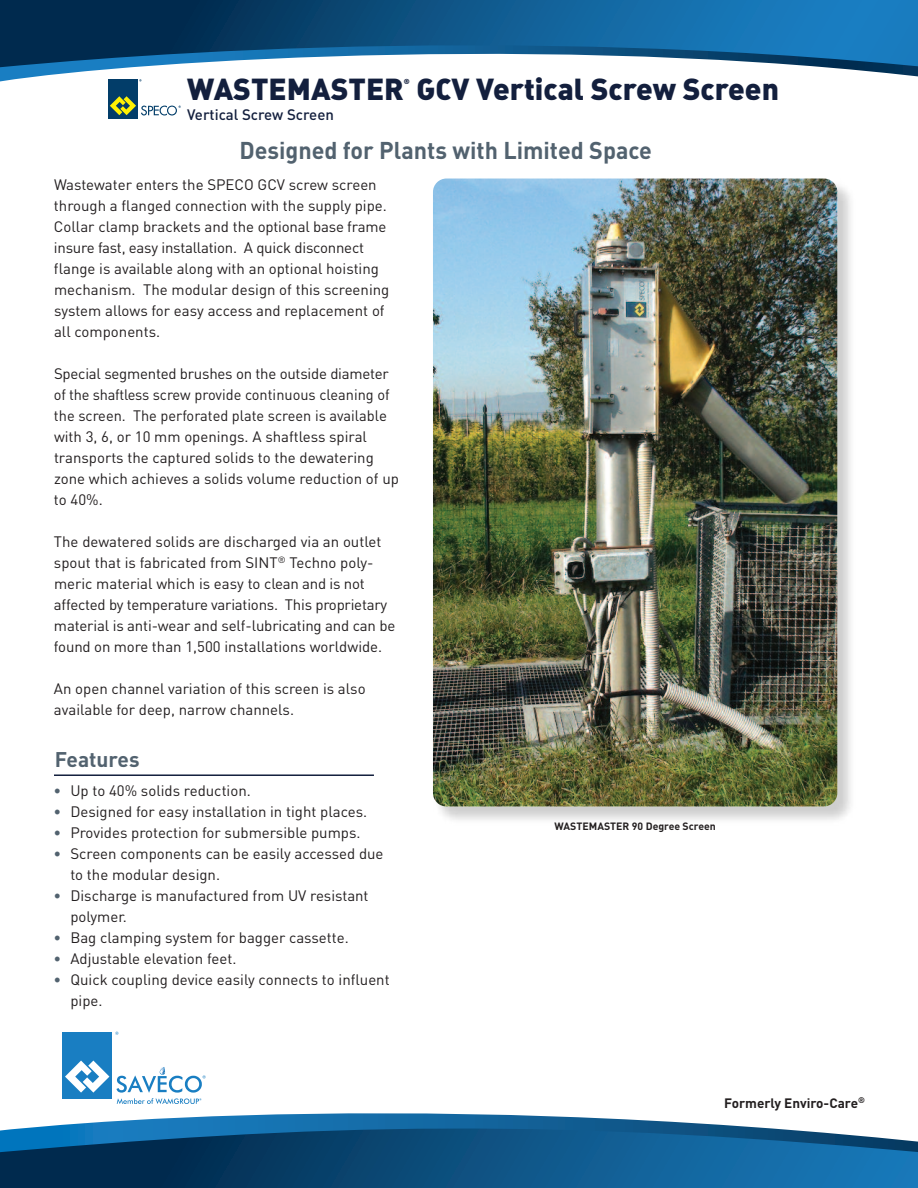
<style>
.page{position:relative;width:918px;height:1188px;background:#fff}
.page>*{position:absolute;margin:0;border:0;box-sizing:border-box;transform-origin:0 0}
.t1{font:30px "DIN Black Alternate";color:#131f3d}
.t2{font:700 24px "DIN";color:#52626f}
.t3{font:700 21px "DIN";color:#52626f}
.t4{font:15px/21px "DIN";color:#231f20}
.t5{font:500 15px "DIN";color:#131f3d}
.t6{font:700 13.5px "DIN";color:#231f20}
.t7{font:700 10.5px "DIN";color:#231f20}
.t8{font:7.2px "DIN Black Alternate";color:#131f3d}
.s1{font-weight:700;color:#52626f}
</style>
<div class="page">
<svg style="left:0;top:0;width:918px;height:17px;background:#0d5385"></svg>
<svg style="left:0;top:17px;width:918px;height:65px"></svg>
<svg style="left:0;top:1088px;width:918px;height:100px"></svg>
<div style="left:62px;top:1032px;width:50px;height:67px;background:#197ec2"></div>
<svg style="left:65px;top:1061px;width:44px;height:32px"></svg>
<svg style="left:117px;top:1067px;width:89px;height:37px"></svg>
<img style="left:433px;top:178px;width:418px;height:642px">
<img style="left:433px;top:179px;width:404px;height:628px;border-radius:14px">
<div style="left:108px;top:79px;width:30px;height:40px;background:#023d69"></div>
<svg style="left:110px;top:96px;width:71px;height:20px"></svg>
<hr style="left:54px;top:774px;width:320px;height:2px;background:#131f3d">
<h1 class="t1" style="left:187px;top:72px;width:593px">WASTEMASTER GCV Vertical Screw Screen</h1>
<p class="t8" style="left:404px;top:78px;width:7px">®</p>
<p class="t5" style="left:187px;top:106px;width:148px">Vertical Screw Screen</p>
<h2 class="t2" style="left:239px;top:137px;width:414px">Designed for Plants with Limited Space</h2>
<p class="t4" style="left:54px;top:174px;width:337px">Wastewater enters the SPECO GCV screw screen through a flanged connection with the supply pipe.<br>Collar clamp brackets and the optional base frame insure fast, easy installation. A quick disconnect flange is available along with an optional hoisting mechanism. The modular design of this screening system allows for easy access and replacement of all components.</p>
<p class="t4" style="left:54px;top:363px;width:346px">Special segmented brushes on the outside diameter of the shaftless screw provide continuous cleaning of the screen. The perforated plate screen is available with 3, 6, or 10 mm openings. A shaftless spiral transports the captured solids to the dewatering zone which achieves a solids volume reduction of up to 40%.</p>
<p class="t4" style="left:54px;top:531px;width:343px">The dewatered solids are discharged via an outlet spout that is fabricated from SINT<sup>®</sup> Techno poly&shy;meric material which is easy to clean and is not affected by temperature variations. This proprietary material is anti-wear and self-lubricating and can be found on more than 1,500 installations worldwide.</p>
<p class="t4" style="left:54px;top:678px;width:313px">An open channel variation of this screen is also available for deep, narrow channels.</p>
<h3 class="t3" style="left:55px;top:748px;width:86px">Features</h3>
<p class="t4" style="left:54px;top:780px;width:198px"><span class="s1">•</span> Up to 40% solids reduction.</p>
<p class="t4" style="left:54px;top:801px;width:315px"><span class="s1">•</span> Designed for easy installation in tight places.</p>
<p class="t4" style="left:54px;top:822px;width:308px"><span class="s1">•</span> Provides protection for submersible pumps.</p>
<p class="t4" style="left:70px;top:843px;width:315px;text-indent:-16px"><span class="s1">•</span> Screen components can be easily accessed due to the modular design.</p>
<p class="t4" style="left:70px;top:885px;width:300px;text-indent:-16px"><span class="s1">•</span> Discharge is manufactured from UV resistant polymer.</p>
<p class="t4" style="left:54px;top:927px;width:296px"><span class="s1">•</span> Bag clamping system for bagger cassette.</p>
<p class="t4" style="left:54px;top:948px;width:184px"><span class="s1">•</span> Adjustable elevation feet.</p>
<p class="t4" style="left:70px;top:969px;width:321px;text-indent:-16px"><span class="s1">•</span> Quick coupling device easily connects to influent pipe.</p>
<p class="t7" style="left:554px;top:820px;width:163px">WASTEMASTER 90 Degree Screen</p>
<p class="t6" style="left:724px;top:1095px;width:142px">Formerly Enviro-Care<sup>®</sup></p>
</div>
